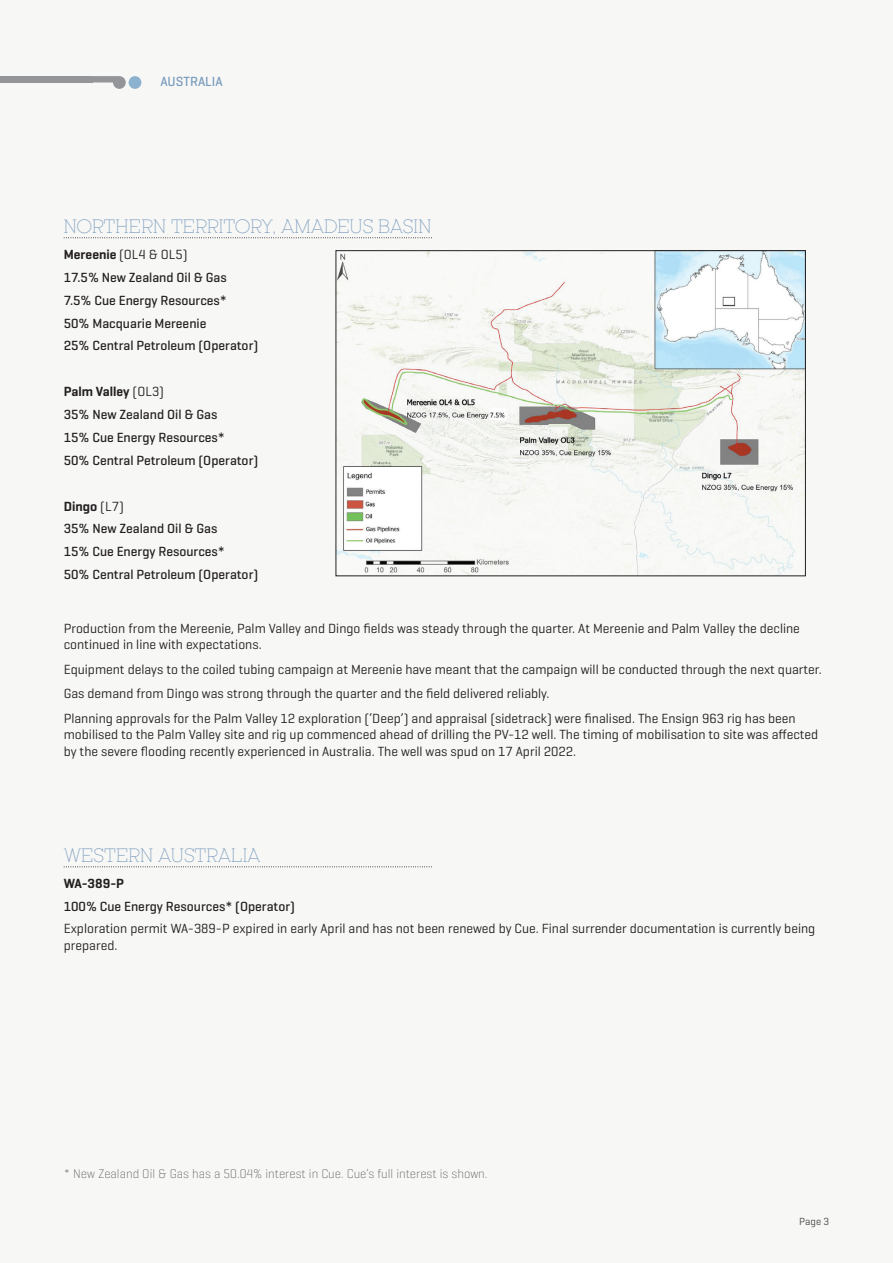
<style>
.page{position:relative;width:893px;height:1263px;background:#f7f7f5}
.page>*{position:absolute;margin:0;border:0;box-sizing:border-box;transform-origin:0 0}
.Nom_Form_Voting{font:300 18px "Kettering 105 W00";color:#799bbd}
.Nom_Form_Voting-2{font:13.5px/16.2px "Geogrotesque";color:#231f20}
.Nom_Form_Voting-3{font:500 13.5px "Geogrotesque";color:#231f20}
.Nom_Form_Voting-4{font:600 13.5px "Geogrotesque";color:#231f20}
.Nom_Form_Voting-5{font:500 13.5px "Geogrotesque";color:#799bbd}
.Nom_Form_Voting-6{font:200 12.75px "Geogrotesque";color:#454647}
.t1{font:10.5px "Geogrotesque";color:#454647}
.s1{font-weight:600}
.s2{font-weight:400}
</style>
<div class="page">
<svg style="left:64px;top:237px;width:368px;height:1px"></svg>
<svg style="left:64px;top:866px;width:368px;height:1px"></svg>
<img style="left:338px;top:252px;width:466px;height:322px">
<div style="left:336px;top:250px;width:470px;height:326px;border:1px solid #231f20"></div>
<div style="left:129px;top:76px;width:12px;height:13px;background:#8cb2d0;border-radius:50%"></div>
<div style="left:113px;top:76px;width:13px;height:13px;background:#949599;border-radius:6px"></div>
<div style="left:0;top:76px;width:93px;height:6px;background:#949599"></div>
<p class="Nom_Form_Voting-5" style="left:161px;top:73px;width:64px">AUSTRALIA</p>
<p class="Nom_Form_Voting" style="left:64px;top:216px;width:369px">NORTHERN TERRITORY, AMADEUS BASIN</p>
<p class="Nom_Form_Voting-2" style="left:64px;top:246px;width:125px"><span class="s1">Mereenie</span> (OL4 &amp; OL5)</p>
<p class="Nom_Form_Voting-3" style="left:64px;top:269px;width:165px">17.5% New Zealand Oil &amp; Gas</p>
<p class="Nom_Form_Voting-3" style="left:64px;top:292px;width:165px">7.5% Cue Energy Resources*</p>
<p class="Nom_Form_Voting-3" style="left:64px;top:314px;width:144px">50% Macquarie Mereenie</p>
<p class="Nom_Form_Voting-3" style="left:64px;top:337px;width:196px">25% Central Petroleum (Operator)</p>
<p class="Nom_Form_Voting-4" style="left:64px;top:383px;width:102px">Palm Valley <span class="s2">(OL3)</span></p>
<p class="Nom_Form_Voting-3" style="left:64px;top:406px;width:155px">35% New Zealand Oil &amp; Gas</p>
<p class="Nom_Form_Voting-3" style="left:64px;top:429px;width:163px">15% Cue Energy Resources*</p>
<p class="Nom_Form_Voting-3" style="left:64px;top:452px;width:196px">50% Central Petroleum (Operator)</p>
<p class="Nom_Form_Voting-4" style="left:64px;top:498px;width:61px">Dingo <span class="s2">(L7)</span></p>
<p class="Nom_Form_Voting-3" style="left:64px;top:520px;width:155px">35% New Zealand Oil &amp; Gas</p>
<p class="Nom_Form_Voting-3" style="left:64px;top:543px;width:163px">15% Cue Energy Resources*</p>
<p class="Nom_Form_Voting-3" style="left:64px;top:566px;width:196px">50% Central Petroleum (Operator)</p>
<p class="Nom_Form_Voting-2" style="left:64px;top:620px;width:738px">Production from the Mereenie, Palm Valley and Dingo fields was steady through the quarter. At Mereenie and Palm Valley the decline continued in line with expectations.</p>
<p class="Nom_Form_Voting-2" style="left:64px;top:661px;width:759px">Equipment delays to the coiled tubing campaign at Mereenie have meant that the campaign will be conducted through the next quarter.</p>
<p class="Nom_Form_Voting-2" style="left:64px;top:685px;width:487px">Gas demand from Dingo was strong through the quarter and the field delivered reliably.</p>
<p class="Nom_Form_Voting-2" style="left:64px;top:710px;width:756px">Planning approvals for the Palm Valley 12 exploration (‘Deep’) and appraisal (sidetrack) were finalised. The Ensign 963 rig has been mobilised to the Palm Valley site and rig up commenced ahead of drilling the PV-12 well. The timing of mobilisation to site was affected by the severe flooding recently experienced in Australia. The well was spud on 17 April 2022.</p>
<p class="Nom_Form_Voting" style="left:64px;top:845px;width:198px">WESTERN AUSTRALIA</p>
<p class="Nom_Form_Voting-4" style="left:64px;top:875px;width:62px">WA-389-P</p>
<p class="Nom_Form_Voting-3" style="left:64px;top:898px;width:233px">100% Cue Energy Resources* (Operator)</p>
<p class="Nom_Form_Voting-2" style="left:64px;top:920px;width:753px">Exploration permit WA-389-P expired in early April and has not been renewed by Cue. Final surrender documentation is currently being prepared.</p>
<p class="Nom_Form_Voting-6" style="left:64px;top:1166px;width:425px">* New Zealand Oil &amp; Gas has a 50.04% interest in Cue. Cue’s full interest is shown.</p>
<p class="t1" style="left:799px;top:1214px;width:31px">Page 3</p>
</div>
